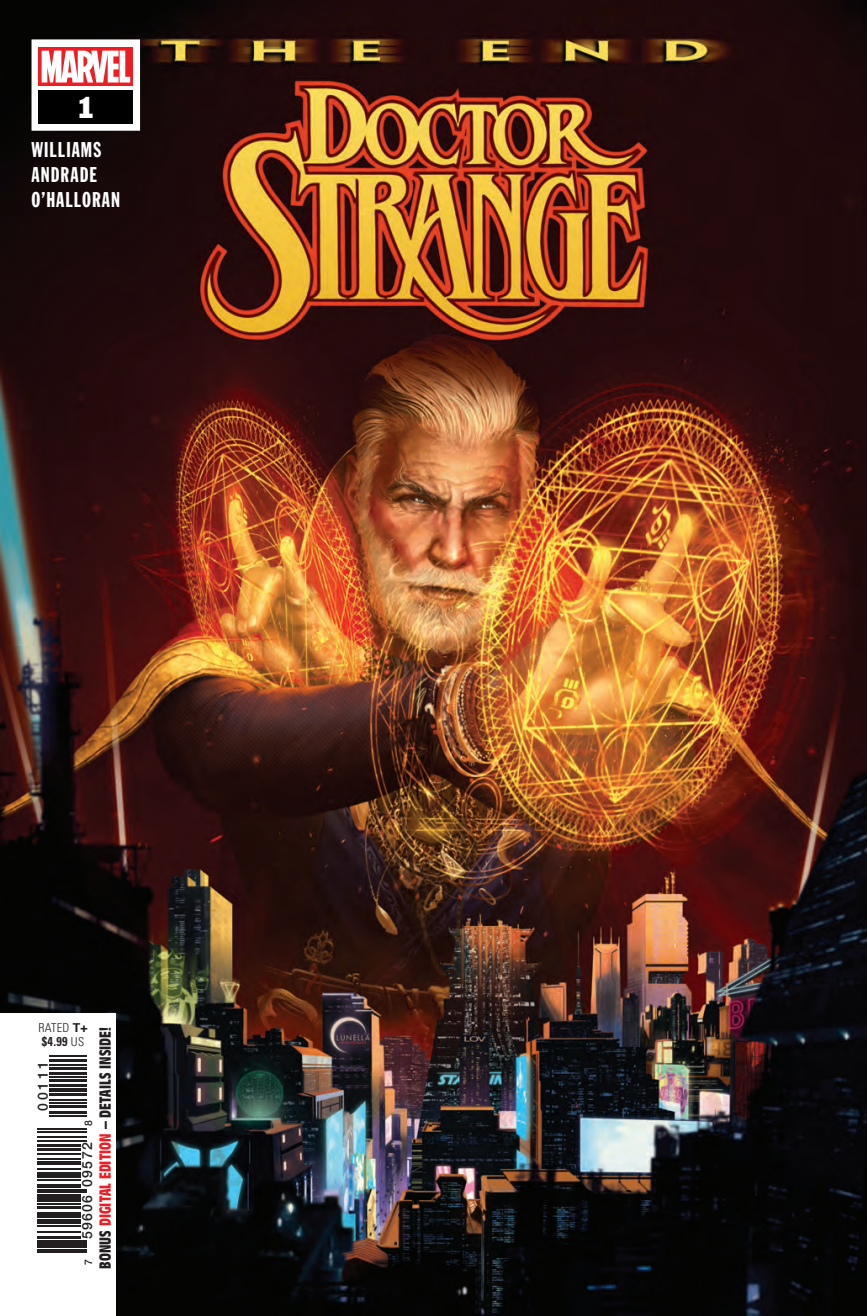
<style>
.page{position:relative;width:867px;height:1316px;background:#fff}
.page>*{position:absolute;margin:0;border:0;box-sizing:border-box;transform-origin:0 0}
.t1{font:28px "Franklin Gothic Std";color:#fff}
.t2{font:21px/25.2px "Franklin Gothic Std Extra Cond";letter-spacing:.05em;color:#fff}
.t3{font:700 condensed 15.75px "Antique Olive Std";letter-spacing:.005em;color:#231f20}
.t4{font:500 14px "Helvetica Neue";letter-spacing:.1em;color:#231f20}
.t5{font:700 condensed 12.78px "Univers LT Std";color:#231f20;scale:.95 1}
.t6{font:300 condensed 12.25px "Univers LT Std";letter-spacing:.025em;color:#231f20}
.t7{font:500 10.5px "Helvetica Neue";color:#231f20}
.s1{font-weight:700;font-stretch:normal}
.s2{font-weight:300;font-size:12.25px}
.s3{color:#ee1d23}
.s4{font-size:10.5px}
</style>
<div class="page">
<img style="left:0;top:0;width:866px;height:1315px">
<div style="left:0;top:1013px;width:115px;height:302px;background:#fff"></div>
<hr style="left:37px;top:1251px;width:50px;height:1px;background:#231f20">
<hr style="left:37px;top:1248px;width:50px;height:2px;background:#231f20">
<hr style="left:37px;top:1243px;width:50px;height:4px;background:#231f20">
<hr style="left:37px;top:1239px;width:50px;height:3px;background:#231f20">
<hr style="left:37px;top:1235px;width:44px;height:3px;background:#231f20">
<hr style="left:37px;top:1230px;width:44px;height:1px;background:#231f20">
<hr style="left:37px;top:1225px;width:44px;height:1px;background:#231f20">
<hr style="left:37px;top:1221px;width:44px;height:2px;background:#231f20">
<hr style="left:37px;top:1218px;width:44px;height:2px;background:#231f20">
<div style="left:37px;top:1212px;width:44px;height:5px;background:#231f20"></div>
<hr style="left:37px;top:1205px;width:44px;height:3px;background:#231f20">
<hr style="left:37px;top:1202px;width:44px;height:2px;background:#231f20">
<hr style="left:37px;top:1200px;width:44px;height:1px;background:#231f20">
<div style="left:37px;top:1193px;width:44px;height:6px;background:#231f20"></div>
<hr style="left:37px;top:1191px;width:50px;height:1px;background:#231f20">
<hr style="left:37px;top:1188px;width:50px;height:1px;background:#231f20">
<svg style="left:37px;top:1184px;width:44px;height:3px"></svg>
<hr style="left:37px;top:1179px;width:44px;height:1px;background:#231f20">
<hr style="left:37px;top:1174px;width:44px;height:4px;background:#231f20">
<hr style="left:37px;top:1171px;width:44px;height:1px;background:#231f20">
<hr style="left:37px;top:1167px;width:44px;height:1px;background:#231f20">
<hr style="left:37px;top:1161px;width:44px;height:4px;background:#231f20">
<hr style="left:37px;top:1158px;width:44px;height:1px;background:#231f20">
<hr style="left:37px;top:1153px;width:44px;height:1px;background:#231f20">
<hr style="left:37px;top:1147px;width:44px;height:3px;background:#231f20">
<hr style="left:37px;top:1143px;width:44px;height:3px;background:#231f20">
<hr style="left:37px;top:1140px;width:50px;height:1px;background:#231f20">
<hr style="left:37px;top:1136px;width:50px;height:1px;background:#231f20">
<hr style="left:37px;top:1130px;width:50px;height:2px;background:#231f20">
<hr style="left:37px;top:1128px;width:50px;height:1px;background:#231f20">
<hr style="left:50px;top:1115px;width:37px;height:1px;background:#231f20">
<hr style="left:50px;top:1111px;width:37px;height:2px;background:#231f20">
<hr style="left:50px;top:1104px;width:37px;height:3px;background:#231f20">
<hr style="left:50px;top:1102px;width:37px;height:1px;background:#231f20">
<hr style="left:50px;top:1099px;width:37px;height:1px;background:#231f20">
<hr style="left:50px;top:1092px;width:37px;height:3px;background:#231f20">
<hr style="left:50px;top:1090px;width:37px;height:1px;background:#231f20">
<hr style="left:50px;top:1087px;width:37px;height:2px;background:#231f20">
<hr style="left:50px;top:1083px;width:37px;height:3px;background:#231f20">
<hr style="left:50px;top:1078px;width:37px;height:3px;background:#231f20">
<hr style="left:50px;top:1075px;width:37px;height:2px;background:#231f20">
<hr style="left:50px;top:1072px;width:37px;height:2px;background:#231f20">
<hr style="left:50px;top:1066px;width:37px;height:3px;background:#231f20">
<hr style="left:50px;top:1064px;width:37px;height:1px;background:#231f20">
<hr style="left:50px;top:1058px;width:37px;height:3px;background:#231f20">
<hr style="left:50px;top:1054px;width:37px;height:2px;background:#231f20">
<div style="left:32px;top:39px;width:108px;height:92px;background:#fff"></div>
<div style="left:39px;top:91px;width:94px;height:33px;background:#000001"></div>
<svg style="left:39px;top:47px;width:94px;height:39px"></svg>
<svg style="left:42px;top:51px;width:88px;height:31px"></svg>
<h1 class="t1" style="left:76px;top:89px;width:22px">1</h1>
<h2 class="t2" style="left:32px;top:138px;width:90px">WILLIAMS<br>ANDRADE<br>O’HALLORAN</h2>
<p class="t6" style="left:38px;top:1020px;width:51px">RATED <span class="s1">T+</span></p>
<p class="t5" style="left:42px;top:1033px;width:46px">$4.99 <span class="s2">US</span></p>
<p class="t3" style="left:97px;top:1268px;width:243px;rotate:-90deg">BONUS <span class="s3">DIGITAL EDITION</span> – DETAILS INSIDE!</p>
<p class="t4" style="left:32px;top:1110px;width:51px;rotate:-90deg">00111</p>
<p class="t4" style="left:76px;top:1238px;width:121px;rotate:-90deg">59606 09572 <span class="s4">8</span></p>
<p class="t7" style="left:80px;top:1264px;width:7px;rotate:-90deg">7</p>
</div>
